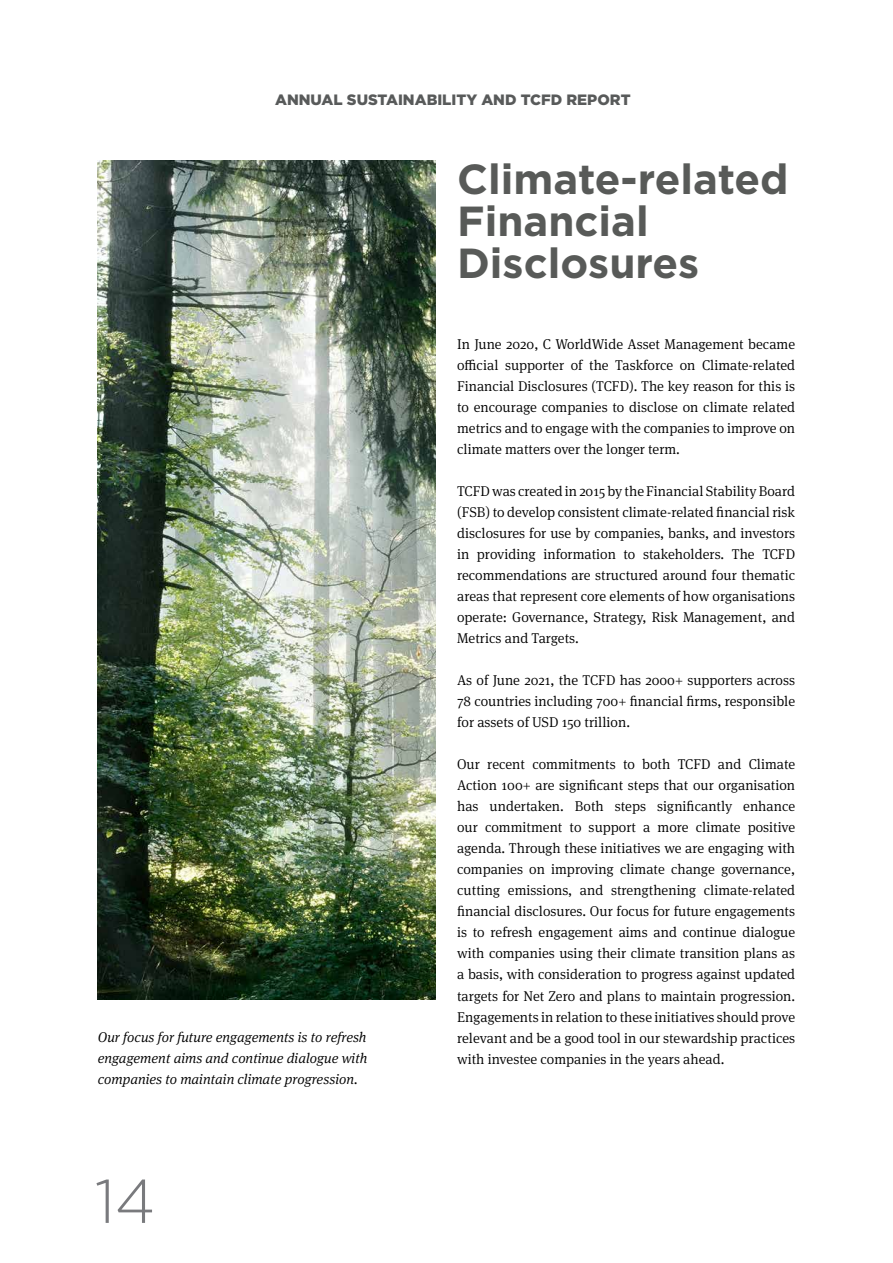
<style>
.page{position:relative;width:893px;height:1263px;background:#fff}
.page>*{position:absolute;margin:0;border:0;box-sizing:border-box;transform-origin:0 0}
.t1{font:300 61.5px "Gotham";color:#797a7d}
.t2{font:700 42px/42px "Gotham";color:#585a58}
.t3{font:900 15px "Gotham";color:#585a5a}
.t4{font:300 14.25px/21px "Meta Serif Pro";color:#000;text-align:justify}
.t5{font:italic 300 14.25px/21px "Meta Serif Pro";color:#000;text-align:justify}
</style>
<div class="page">
<img style="left:98px;top:161px;width:338px;height:838px">
<p class="t3" style="left:275px;top:90px;width:357px">ANNUAL SUSTAINABILITY AND TCFD REPORT</p>
<p class="t5" style="left:98px;top:1026px;width:271px">Our focus for future engagements is to refresh engagement aims and continue dialogue with companies to maintain climate progression.</p>
<h1 class="t1" style="left:95px;top:1162px;width:62px">14</h1>
<h2 class="t2" style="left:457px;top:158px;width:333px">Climate-related<br>Financial<br>Disclosures</h2>
<p class="t4" style="left:457px;top:333px;width:340px">In June 2020, C WorldWide Asset Management became official supporter of the Taskforce on Climate-related Financial Disclosures (TCFD). The key reason for this is to encourage companies to disclose on climate related metrics and to engage with the companies to improve on climate matters over the longer term.</p>
<p class="t4" style="left:457px;top:480px;width:340px">TCFD was created in 2015 by the Financial Stability Board (FSB) to develop consistent climate-related financial risk disclosures for use by companies, banks, and investors in providing information to stakeholders. The TCFD recommendations are structured around four thematic areas that represent core elements of how organisations operate: Governance, Strategy, Risk Management, and Metrics and Targets.</p>
<p class="t4" style="left:457px;top:669px;width:340px">As of June 2021, the TCFD has 2000+ supporters across 78 countries including 700+ financial firms, responsible for assets of USD 150 trillion.</p>
<p class="t4" style="left:457px;top:753px;width:340px">Our recent commitments to both TCFD and Climate Action 100+ are significant steps that our organisation has undertaken. Both steps significantly enhance our commitment to support a more climate positive agenda. Through these initiatives we are engaging with companies on improving climate change governance, cutting emissions, and strengthening climate-related financial disclosures. Our focus for future engagements is to refresh engagement aims and continue dialogue with companies using their climate transition plans as a basis, with consideration to progress against updated targets for Net Zero and plans to maintain progression.<br>Engagements in relation to these initiatives should prove relevant and be a good tool in our stewardship practices with investee companies in the years ahead.</p>
</div>
